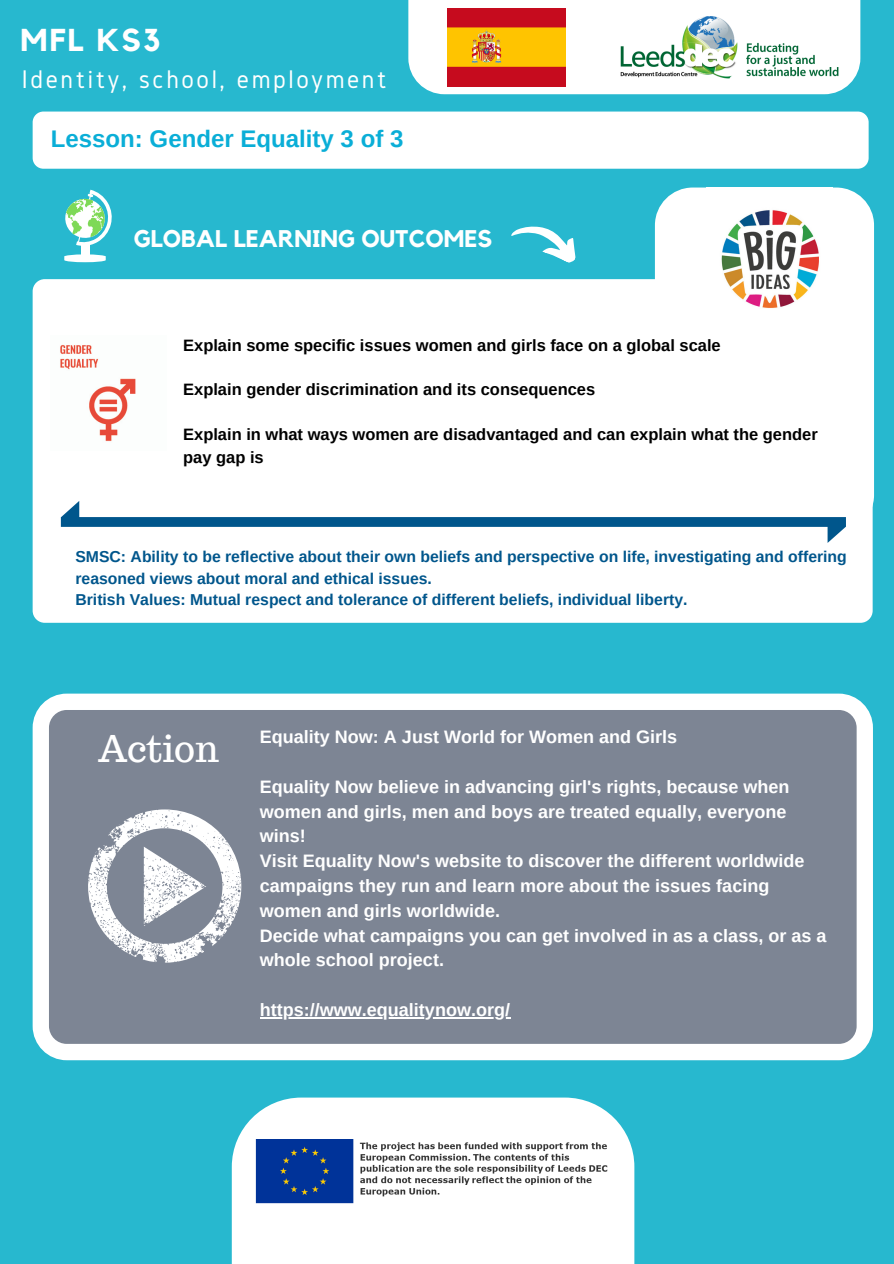
<style>
.page{position:relative;width:894px;height:1264px;background:#fff}
.page>*{position:absolute;margin:0;border:0;box-sizing:border-box;transform-origin:0 0}
.t1{font:36px "Trocchi";color:#fff}
.t2{font:700 31.5px "Kollektif";letter-spacing:.07em;color:#fff}
.t3{font:26.55px "Gidole";letter-spacing:.1em;color:#fff}
.t4{font:700 24px "Arimo";color:#0aaed7}
.t5{font:700 24px "Kollektif";color:#fff}
.t6{font:700 18px/24.8px "Arimo";color:#fff}
.t7{font:700 16.5px/22.4px "Arimo";color:#000}
.t8{font:700 15.75px/21.5px "Arimo";color:#00568c}
</style>
<div class="page">
<div style="left:0;top:0;width:893px;height:1263px;background:#27b8cf"></div>
<div style="left:408px;top:0;width:452px;height:94px;background:#fff"></div>
<img style="left:611px;top:14px;width:234px;height:68px">
<div style="left:33px;top:279px;width:839px;height:343px;background:#fff;border-radius:12px"></div>
<div style="left:81px;top:244px;width:8px;height:12px;background:#fff"></div>
<svg style="left:65px;top:190px;width:47px;height:56px"></svg>
<svg style="left:64px;top:254px;width:42px;height:8px"></svg>
<svg style="left:511px;top:226px;width:65px;height:37px"></svg>
<div style="left:654px;top:187px;width:219px;height:346px;background:#fff;border-radius:38px"></div>
<div style="left:33px;top:112px;width:835px;height:57px;background:#fff;border-radius:11px"></div>
<svg style="left:33px;top:693px;width:839px;height:367px;background:#8d95a2"></svg>
<svg style="left:88px;top:809px;width:153px;height:153px;background:#adb2bb"></svg>
<svg style="left:61px;top:501px;width:784px;height:42px"></svg>
<img style="left:60px;top:345px;width:76px;height:97px">
<svg style="left:232px;top:1097px;width:402px;height:166px;background:#f0fafb"></svg>
<img style="left:254px;top:1128px;width:357px;height:93px">
<img style="left:705px;top:187px;width:114px;height:121px">
<hr style="left:260px;top:1017px;width:250px;height:1px;background:#fff">
<img style="left:447px;top:8px;width:118px;height:79px">
<h2 class="t2" style="left:20px;top:25px;width:141px">MFL KS3</h2>
<h3 class="t3" style="left:22px;top:64px;width:366px">Identity, school, employment</h3>
<h3 class="t4" style="left:51px;top:126px;width:354px">Lesson: Gender Equality 3 of 3</h3>
<h3 class="t5" style="left:134px;top:228px;width:360px">GLOBAL LEARNING OUTCOMES</h3>
<p class="t7" style="left:183px;top:334px;width:539px">Explain some specific issues women and girls face on a global scale</p>
<p class="t7" style="left:183px;top:378px;width:413px">Explain gender discrimination and its consequences</p>
<p class="t7" style="left:183px;top:423px;width:636px">Explain in what ways women are disadvantaged and can explain what the gender pay gap is</p>
<p class="t8" style="left:75px;top:546px;width:772px">SMSC: Ability to be reflective about their own beliefs and perspective on life, investigating and offering reasoned views about moral and ethical issues.<br>British Values: Mutual respect and tolerance of different beliefs, individual liberty.</p>
<h1 class="t1" style="left:98px;top:725px;width:122px">Action</h1>
<p class="t6" style="left:260px;top:724px;width:418px">Equality Now: A Just World for Women and Girls</p>
<p class="t6" style="left:260px;top:774px;width:568px">Equality Now believe in advancing girl's rights, because when women and girls, men and boys are treated equally, everyone wins!<br>Visit Equality Now's website to discover the different worldwide campaigns they run and learn more about the issues facing women and girls worldwide.<br>Decide what campaigns you can get involved in as a class, or as a whole school project.</p>
<p class="t6" style="left:260px;top:997px;width:251px">https://www.equalitynow.org/</p>
</div>
